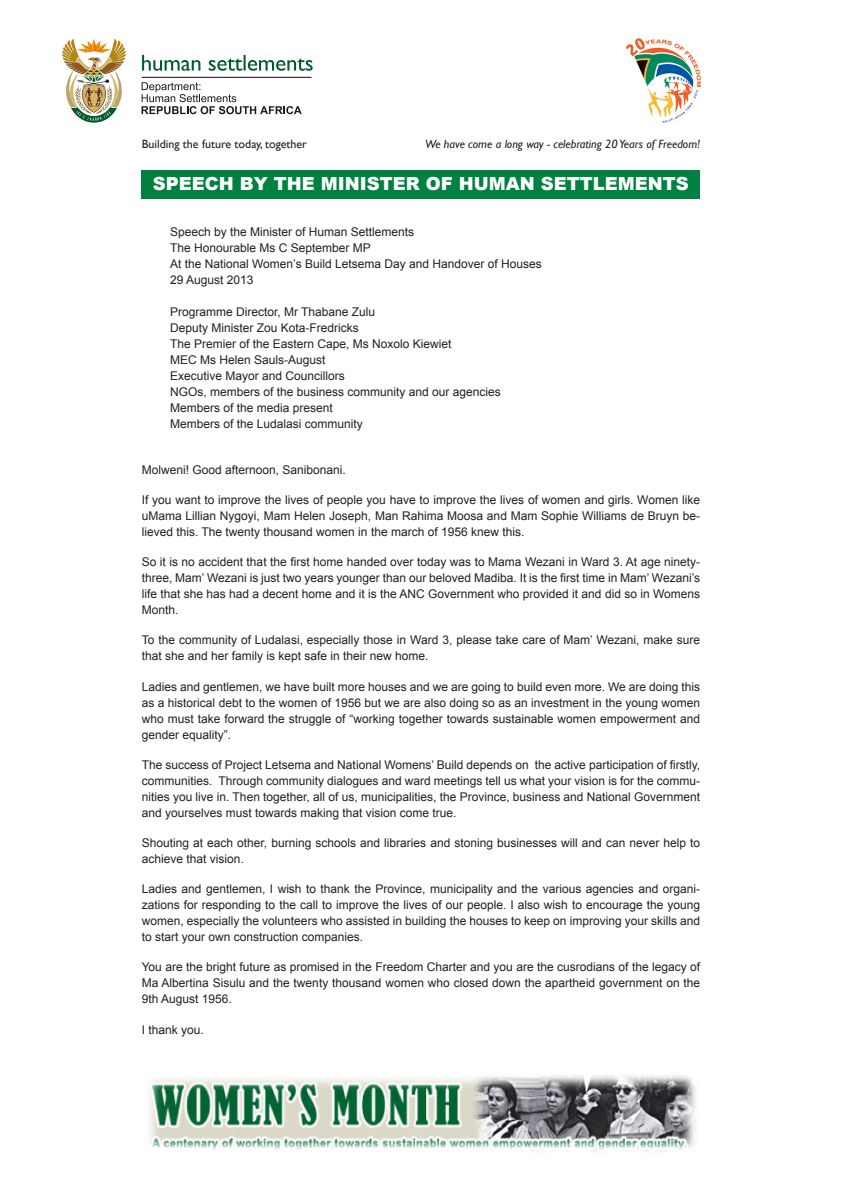
<style>
.page{position:relative;width:842px;height:1191px;background:#fff}
.page>*{position:absolute;margin:0;border:0;box-sizing:border-box;transform-origin:0 0}
.t1{font:900 18px "Arial";color:#fff}
.t2{font:12px/16px "Arial";color:#231f20;text-align:justify}
.t3{font:italic 12px "Gill Sans";color:#231f20}
.t4{font:12px "Gill Sans";color:#231f20}
</style>
<div class="page">
<hr style="left:142px;top:77px;width:169px;height:1px;background:#1f1a17">
<svg style="left:142px;top:82px;width:160px;height:32px"></svg>
<svg style="left:142px;top:55px;width:171px;height:16px"></svg>
<img style="left:62px;top:39px;width:64px;height:84px">
<img style="left:626px;top:39px;width:74px;height:84px">
<div style="left:142px;top:170px;width:558px;height:28px;background:#008041"></div>
<img style="left:149px;top:1075px;width:547px;height:77px">
<p class="t4" style="left:142px;top:137px;width:167px">Building the future today, together</p>
<p class="t3" style="left:425px;top:137px;width:277px">We have come a long way - celebrating 20 Years of Freedom!</p>
<p class="t1" style="left:153px;top:171px;width:537px">SPEECH BY THE MINISTER OF HUMAN SETTLEMENTS</p>
<p class="t2" style="left:170px;top:223px;width:246px">Speech by the Minister of Human Settlements</p>
<p class="t2" style="left:170px;top:239px;width:202px">The Honourable Ms C September MP</p>
<p class="t2" style="left:170px;top:255px;width:373px">At the National Women’s Build Letsema Day and Handover of Houses</p>
<p class="t2" style="left:170px;top:271px;width:85px">29 August 2013</p>
<p class="t2" style="left:170px;top:303px;width:207px">Programme Director, Mr Thabane Zulu</p>
<p class="t2" style="left:170px;top:319px;width:190px">Deputy Minister Zou Kota-Fredricks</p>
<p class="t2" style="left:170px;top:335px;width:283px">The Premier of the Eastern Cape, Ms Noxolo Kiewiet</p>
<p class="t2" style="left:170px;top:351px;width:157px">MEC Ms Helen Sauls-August</p>
<p class="t2" style="left:170px;top:367px;width:176px">Executive Mayor and Councillors</p>
<p class="t2" style="left:170px;top:383px;width:332px">NGOs, members of the business community and our agencies</p>
<p class="t2" style="left:170px;top:399px;width:164px">Members of the media present</p>
<p class="t2" style="left:170px;top:415px;width:194px">Members of the Ludalasi community</p>
<p class="t2" style="left:142px;top:462px;width:206px">Molweni! Good afternoon, Sanibonani.</p>
<p class="t2" style="left:142px;top:492px;width:560px">If you want to improve the lives of people you have to improve the lives of women and girls. Women like uMama Lillian Nygoyi, Mam Helen Joseph, Man Rahima Moosa and Mam Sophie Williams de Bruyn be&shy;lieved this. The twenty thousand women in the march of 1956 knew this.</p>
<p class="t2" style="left:142px;top:554px;width:560px">So it is no accident that the first home handed over today was to Mama Wezani in Ward 3. At age ninety&shy;three, Mam’ Wezani is just two years younger than our beloved Madiba. It is the first time in Mam’ Wezani’s life that she has had a decent home and it is the ANC Government who provided it and did so in Womens Month.</p>
<p class="t2" style="left:142px;top:632px;width:560px">To the community of Ludalasi, especially those in Ward 3, please take care of Mam’ Wezani, make sure that she and her family is kept safe in their new home.</p>
<p class="t2" style="left:142px;top:678px;width:560px">Ladies and gentlemen, we have built more houses and we are going to build even more. We are doing this as a historical debt to the women of 1956 but we are also doing so as an investment in the young women who must take forward the struggle of “working together towards sustainable women empowerment and gender equality”.</p>
<p class="t2" style="left:142px;top:756px;width:560px">The success of Project Letsema and National Womens’ Build depends on the active participation of firstly, communities. Through community dialogues and ward meetings tell us what your vision is for the commu&shy;nities you live in. Then together, all of us, municipalities, the Province, business and National Government and yourselves must towards making that vision come true.</p>
<p class="t2" style="left:142px;top:835px;width:560px">Shouting at each other, burning schools and libraries and stoning businesses will and can never help to achieve that vision.</p>
<p class="t2" style="left:142px;top:881px;width:560px">Ladies and gentlemen, I wish to thank the Province, municipality and the various agencies and organi&shy;zations for responding to the call to improve the lives of our people. I also wish to encourage the young women, especially the volunteers who assisted in building the houses to keep on improving your skills and to start your own construction companies.</p>
<p class="t2" style="left:142px;top:959px;width:560px">You are the bright future as promised in the Freedom Charter and you are the cusrodians of the legacy of Ma Albertina Sisulu and the twenty thousand women who closed down the apartheid government on the 9th August 1956.</p>
<p class="t2" style="left:142px;top:1021px;width:64px">I thank you.</p>
</div>
